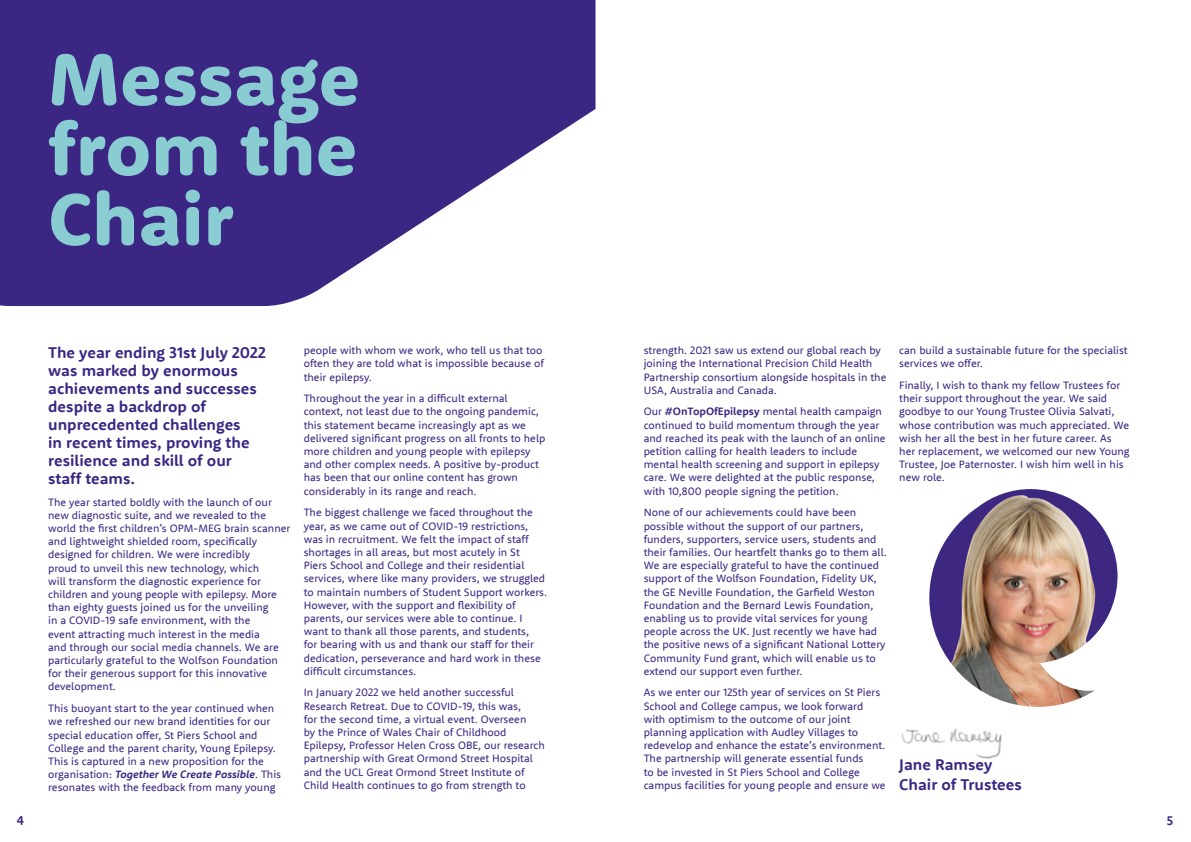
<style>
.page{position:relative;width:1191px;height:842px;background:#fff}
.page>*{position:absolute;margin:0;border:0;box-sizing:border-box;transform-origin:0 0}
.t1{font:800 76px/70px "Rooney Sans";color:#89cdd3;text-align:justify}
.t2{font:700 16px/18px "Rooney Sans";color:#3b2783}
.t3{font:700 13px "Rooney Sans";color:#3b2783}
.t4{font:11px/13.2px "Rooney Sans";color:#3b2783}
.s1{font-weight:700;font-style:italic}
.s2{font-weight:700}
</style>
<div class="page">
<img style="left:901px;top:728px;width:101px;height:31px">
<svg style="left:0;top:0;width:595px;height:306px;fill:#3b2783"></svg>
<img style="left:929px;top:489px;width:188px;height:218px">
<h1 class="t1" style="left:48px;top:42px;width:314px">Message from the Chair</h1>
<h2 class="t2" style="left:48px;top:343px;width:219px">The year ending 31st July 2022 was marked by enormous achievements and successes despite a backdrop of unprecedented challenges<br>in recent times, proving the resilience and skill of our staff teams.</h2>
<p class="t4" style="left:48px;top:495px;width:244px">The year started boldly with the launch of our new diagnostic suite, and we revealed to the world the first children’s OPM-MEG brain scanner and lightweight shielded room, specifically designed for children. We were incredibly<br>proud to unveil this new technology, which<br>will transform the diagnostic experience for children and young people with epilepsy. More than eighty guests joined us for the unveiling<br>in a COVID-19 safe environment, with the<br>event attracting much interest in the media<br>and through our social media channels. We are particularly grateful to the Wolfson Foundation for their generous support for this innovative development.</p>
<p class="t4" style="left:48px;top:701px;width:234px">This buoyant start to the year continued when we refreshed our new brand identities for our special education offer, St Piers School and College and the parent charity, Young Epilepsy.<br>This is captured in a new proposition for the organisation: <span class="s1">Together We Create Possible</span>. This resonates with the feedback from many young</p>
<p class="t4" style="left:304px;top:343px;width:242px">people with whom we work, who tell us that too often they are told what is impossible because of their epilepsy.</p>
<p class="t4" style="left:304px;top:391px;width:243px">Throughout the year in a difficult external context, not least due to the ongoing pandemic, this statement became increasingly apt as we delivered significant progress on all fronts to help more children and young people with epilepsy and other complex needs. A positive by-product has been that our online content has grown considerably in its range and reach.</p>
<p class="t4" style="left:304px;top:506px;width:245px">The biggest challenge we faced throughout the year, as we came out of COVID-19 restrictions, was in recruitment. We felt the impact of staff shortages in all areas, but most acutely in St<br>Piers School and College and their residential services, where like many providers, we struggled to maintain numbers of Student Support workers.<br>However, with the support and flexibility of parents, our services were able to continue. I want to thank all those parents, and students,<br>for bearing with us and thank our staff for their dedication, perseverance and hard work in these difficult circumstances.</p>
<p class="t4" style="left:304px;top:686px;width:243px">In January 2022 we held another successful Research Retreat. Due to COVID-19, this was,<br>for the second time, a virtual event. Overseen<br>by the Prince of Wales Chair of Childhood Epilepsy, Professor Helen Cross OBE, our research partnership with Great Ormond Street Hospital and the UCL Great Ormond Street Institute of Child Health continues to go from strength to</p>
<p class="t4" style="left:643px;top:343px;width:244px">strength. 2021 saw us extend our global reach by joining the International Precision Child Health Partnership consortium alongside hospitals in the USA, Australia and Canada.</p>
<p class="t4" style="left:643px;top:405px;width:243px">Our <span class="s2">#OnTopOfEpilepsy</span> mental health campaign continued to build momentum through the year and reached its peak with the launch of an online petition calling for health leaders to include mental health screening and support in epilepsy care. We were delighted at the public response, with 10,800 people signing the petition.</p>
<p class="t4" style="left:643px;top:506px;width:245px">None of our achievements could have been possible without the support of our partners, funders, supporters, service users, students and their families. Our heartfelt thanks go to them all.<br>We are especially grateful to have the continued support of the Wolfson Foundation, Fidelity UK, the GE Neville Foundation, the Garfield Weston Foundation and the Bernard Lewis Foundation, enabling us to provide vital services for young people across the UK. Just recently we have had the positive news of a significant National Lottery Community Fund grant, which will enable us to extend our support even further.</p>
<p class="t4" style="left:643px;top:686px;width:243px">As we enter our 125th year of services on St Piers School and College campus, we look forward with optimism to the outcome of our joint planning application with Audley Villages to redevelop and enhance the estate’s environment.<br>The partnership will generate essential funds<br>to be invested in St Piers School and College campus facilities for young people and ensure we</p>
<p class="t4" style="left:899px;top:343px;width:230px">can build a sustainable future for the specialist services we offer.</p>
<p class="t4" style="left:899px;top:378px;width:232px">Finally, I wish to thank my fellow Trustees for their support throughout the year. We said goodbye to our Young Trustee Olivia Salvati, whose contribution was much appreciated. We wish her all the best in her future career. As her replacement, we welcomed our new Young Trustee, Joe Paternoster. I wish him well in his new role.</p>
<h2 class="t2" style="left:899px;top:754px;width:124px;line-height:20px">Jane Ramsey<br>Chair of Trustees</h2>
<p class="t3" style="left:17px;top:812px;width:9px">4</p>
<p class="t3" style="left:1166px;top:812px;width:8px">5</p>
</div>
